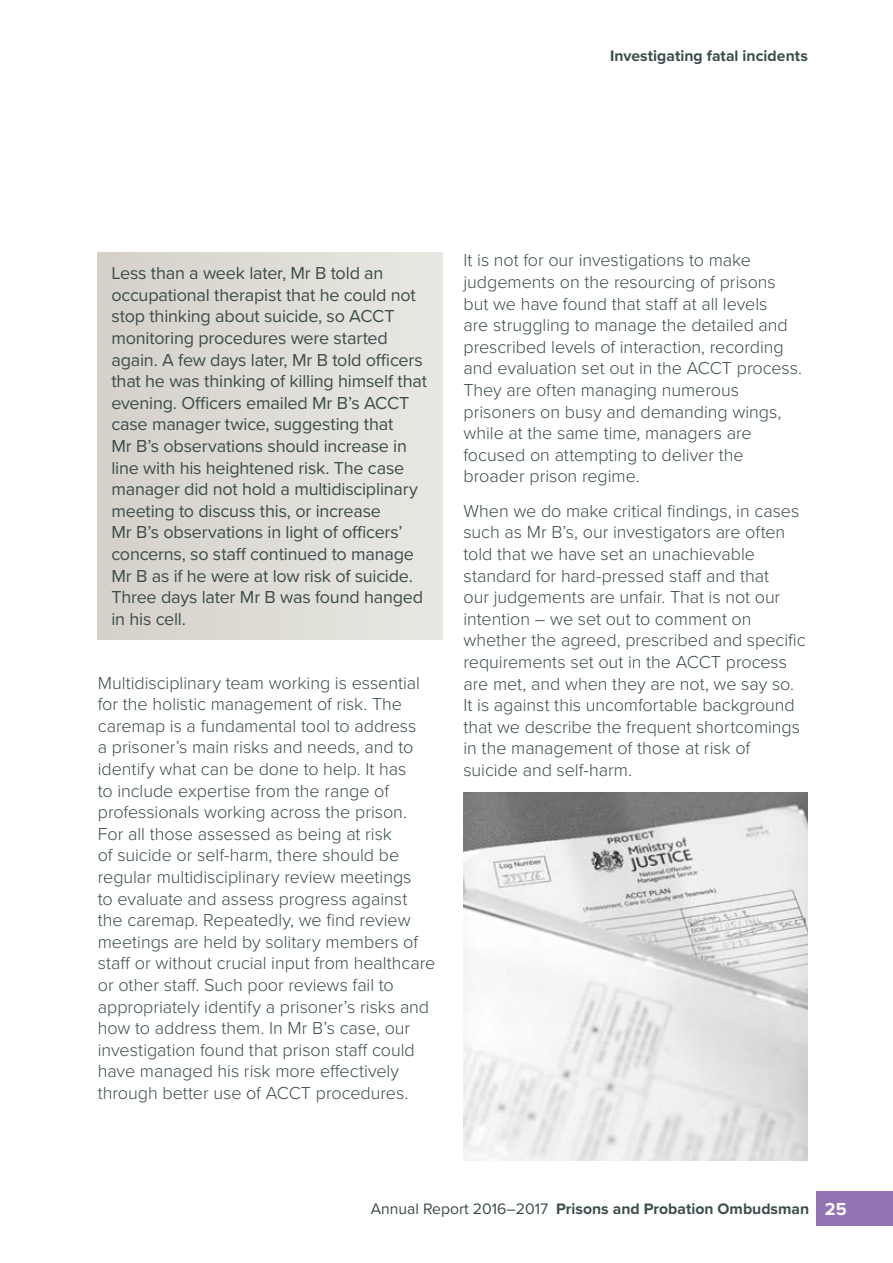
<style>
.page{position:relative;width:893px;height:1263px;background:#fff}
.page>*{position:absolute;margin:0;border:0;box-sizing:border-box;transform-origin:0 0}
.Body_copy{font:300 18px/21.6px "Proxima Nova";letter-spacing:-.005em;color:#3d4d4d}
.Case_study_body{font:18px/21.6px "Proxima Nova";letter-spacing:-.01em;color:#3d4d4d}
.t1{font:700 18px "Proxima Nova";color:#fff}
.t2{font:700 15.75px "Proxima Nova";color:#3d4d4d}
.s1{font-weight:400}
</style>
<div class="page">
<div style="left:816px;top:1192px;width:77px;height:34px;background:#9373b1"></div>
<img style="left:463px;top:792px;width:345px;height:369px">
<div style="left:98px;top:252px;width:344px;height:388px;background:#dedcd6"></div>
<p class="t2" style="left:610px;top:46px;width:199px">Investigating fatal incidents</p>
<p class="Case_study_body" style="left:111px;top:263px;width:317px">Less than a week later, Mr B told an occupational therapist that he could not stop thinking about suicide, so ACCT monitoring procedures were started again. A few days later, Mr B told officers that he was thinking of killing himself that evening. Officers emailed Mr B’s ACCT case manager twice, suggesting that<br>Mr B’s observations should increase in line with his heightened risk. The case manager did not hold a multidisciplinary meeting to discuss this, or increase<br>Mr B’s observations in light of officers’ concerns, so staff continued to manage Mr B as if he were at low risk of suicide.<br>Three days later Mr B was found hanged in his cell.</p>
<p class="Body_copy" style="left:98px;top:672px;width:339px">Multidisciplinary team working is essential for the holistic management of risk. The caremap is a fundamental tool to address<br>a prisoner’s main risks and needs, and to identify what can be done to help. It has<br>to include expertise from the range of professionals working across the prison.<br>For all those assessed as being at risk<br>of suicide or self-harm, there should be regular multidisciplinary review meetings<br>to evaluate and assess progress against the caremap. Repeatedly, we find review meetings are held by solitary members of staff or without crucial input from healthcare or other staff. Such poor reviews fail to appropriately identify a prisoner’s risks and how to address them. In Mr B’s case, our investigation found that prison staff could have managed his risk more effectively through better use of ACCT procedures.</p>
<p class="Body_copy" style="left:463px;top:250px;width:340px">It is not for our investigations to make judgements on the resourcing of prisons but we have found that staff at all levels<br>are struggling to manage the detailed and prescribed levels of interaction, recording and evaluation set out in the ACCT process.<br>They are often managing numerous prisoners on busy and demanding wings, while at the same time, managers are focused on attempting to deliver the broader prison regime.</p>
<p class="Body_copy" style="left:463px;top:500px;width:344px">When we do make critical findings, in cases such as Mr B’s, our investigators are often told that we have set an unachievable standard for hard-pressed staff and that<br>our judgements are unfair. That is not our intention – we set out to comment on whether the agreed, prescribed and specific requirements set out in the ACCT process are met, and when they are not, we say so.<br>It is against this uncomfortable background that we describe the frequent shortcomings in the management of those at risk of suicide and self-harm.</p>
<p class="t2" style="left:371px;top:1199px;width:440px"><span class="s1">Annual Report 2016–2017</span> Prisons and Probation Ombudsman</p>
<p class="t1" style="left:825px;top:1198px;width:23px">25</p>
</div>
